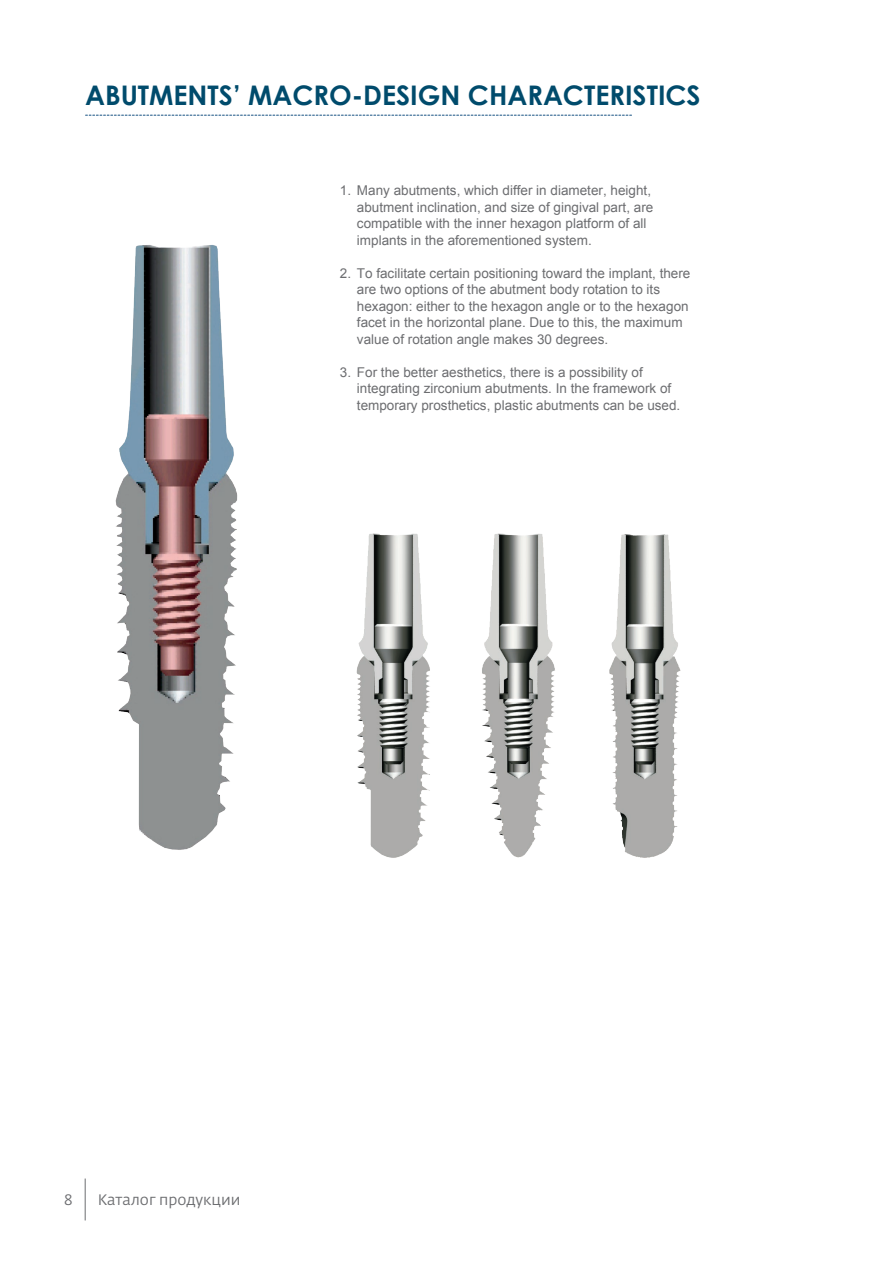
<style>
.page{position:relative;width:893px;height:1263px;background:#fff}
.page>*{position:absolute;margin:0;border:0;box-sizing:border-box;transform-origin:0 0}
.t1{font:700 27px "Century Gothic";color:#004b6c}
.t2{font:15px "Fedra Sans Pro";color:#6c6d70}
.t3{font:13.5px/16.5px "Arial";color:#6c6d70}
</style>
<div class="page">
<hr style="left:85px;top:1178px;width:1px;height:42px;background:#6c6d70">
<img style="left:115px;top:245px;width:123px;height:605px">
<img style="left:356px;top:533px;width:325px;height:325px">
<svg style="left:86px;top:115px;width:546px;height:1px"></svg>
<h1 class="t1" style="left:85px;top:78px;width:617px">ABUTMENTS’ MACRO-DESIGN CHARACTERISTICS</h1>
<p class="t3" style="left:357px;top:182px;width:298px;text-indent:-17px">1. Many abutments, which differ in diameter, height, abutment inclination, and size of gingival part, are compatible with the inner hexagon platform of all implants in the aforementioned system.</p>
<p class="t3" style="left:357px;top:265px;width:335px;text-indent:-17px">2. To facilitate certain positioning toward the implant, there are two options of the abutment body rotation to its hexagon: either to the hexagon angle or to the hexagon facet in the horizontal plane. Due to this, the maximum value of rotation angle makes 30 degrees.</p>
<p class="t3" style="left:357px;top:364px;width:325px;text-indent:-17px">3. For the better aesthetics, there is a possibility of integrating zirconium abutments. In the framework of temporary prosthetics, plastic abutments can be used.</p>
<p class="t2" style="left:64px;top:1191px;width:10px">8</p>
<p class="t2" style="left:98px;top:1191px;width:144px">Каталог продукции</p>
</div>
